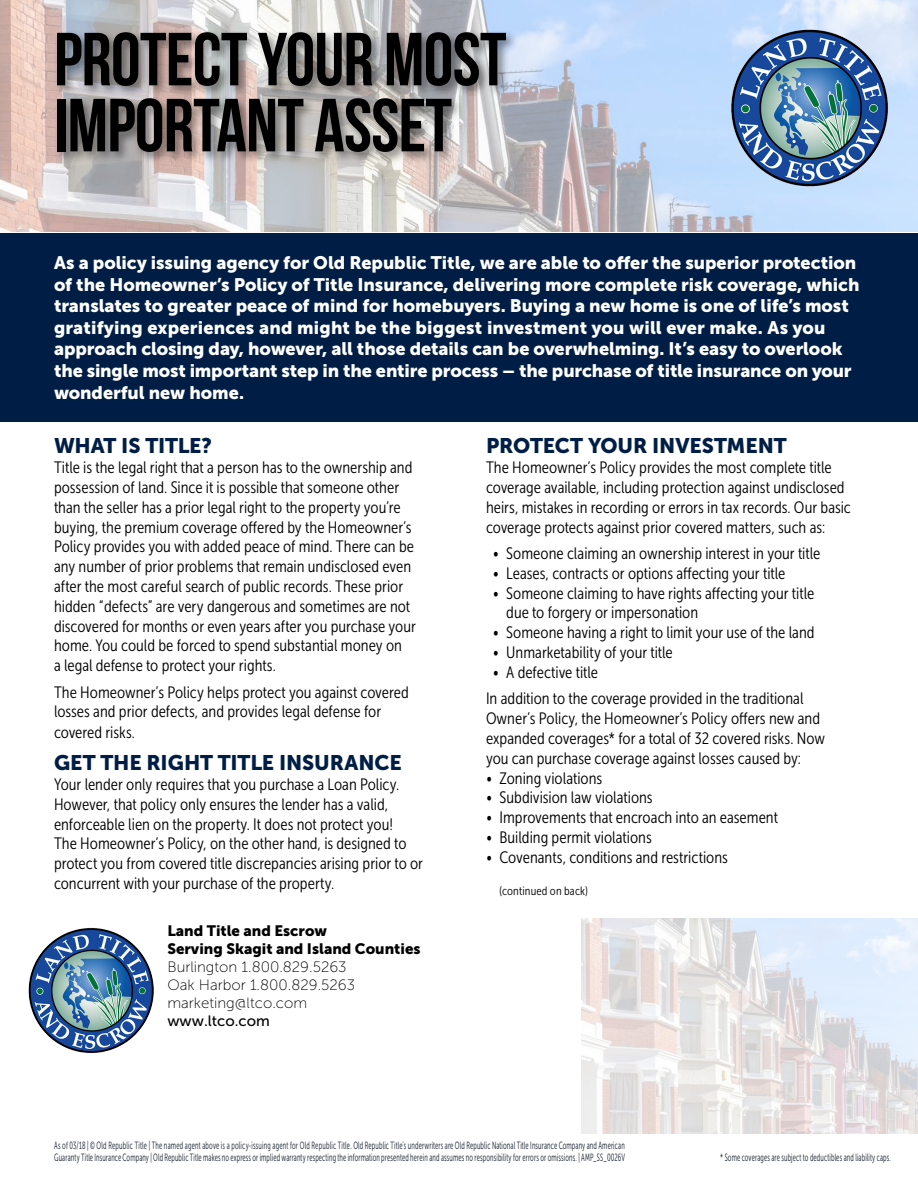
<style>
.page{position:relative;width:918px;height:1188px;background:#fff}
.page>*{position:absolute;margin:0;border:0;box-sizing:border-box;transform-origin:0 0}
.t1{font:75px/66px "Bebas Neue";letter-spacing:-.01em;color:#000}
.t2{font:21px "Museo Sans 900";letter-spacing:-.01em;color:#001e45}
.t3{font:18px/21.6px "Museo Sans 900";letter-spacing:-.005em;color:#fff}
.t4{font:16.5px/19.8px "Museo Sans Cond 300";color:#000}
.t5{font:15px/18px "Museo Sans 100";color:#000}
.t6{font:15px/17.5px "Museo Sans 900";color:#000}
.t7{font:15px "Museo Sans 500";color:#000}
.t8{font:12px "Museo Sans Cond 300";letter-spacing:.015em;color:#000}
.t9{font:10.5px/12px "Museo Sans Cond 300";letter-spacing:.02em;color:#1a2331;scale:.7 1}
</style>
<div class="page">
<img style="left:0;top:0;width:918px;height:231px">
<div style="left:0;top:233px;width:918px;height:189px;background:#001e45"></div>
<div style="left:54px;top:29px;width:465px;height:136px;background:#000;opacity:.45"></div>
<img style="left:581px;top:918px;width:337px;height:216px">
<img style="left:729px;top:27px;width:162px;height:162px">
<img style="left:28px;top:927px;width:126px;height:127px">
<h1 class="t1" style="left:54px;top:26px;width:454px">PROTECT YOUR MOST<br>IMPORTANT ASSET</h1>
<p class="t3" style="left:54px;top:252px;width:807px">As a policy issuing agency for Old Republic Title, we are able to offer the superior protection of the Homeowner’s Policy of Title Insurance, delivering more complete risk coverage, which translates to greater peace of mind for homebuyers. Buying a new home is one of life’s most gratifying experiences and might be the biggest investment you will ever make. As you approach closing day, however, all those details can be overwhelming. It’s easy to overlook the single most important step in the entire process – the purchase of title insurance on your wonderful new home.</p>
<p class="t2" style="left:54px;top:434px;width:160px">WHAT IS TITLE?</p>
<p class="t4" style="left:54px;top:458px;width:363px">Title is the legal right that a person has to the ownership and possession of land. Since it is possible that someone other than the seller has a prior legal right to the property you’re buying, the premium coverage offered by the Homeowner’s Policy provides you with added peace of mind. There can be any number of prior problems that remain undisclosed even after the most careful search of public records. These prior hidden “defects” are very dangerous and sometimes are not discovered for months or even years after you purchase your home. You could be forced to spend substantial money on<br>a legal defense to protect your rights.</p>
<p class="t4" style="left:54px;top:682px;width:356px;line-height:20.2px">The Homeowner’s Policy helps protect you against covered losses and prior defects, and provides legal defense for covered risks.</p>
<p class="t2" style="left:54px;top:751px;width:349px">GET THE RIGHT TITLE INSURANCE</p>
<p class="t4" style="left:54px;top:775px;width:371px">Your lender only requires that you purchase a Loan Policy.<br>However, that policy only ensures the lender has a valid, enforceable lien on the property. It does not protect you!<br>The Homeowner’s Policy, on the other hand, is designed to protect you from covered title discrepancies arising prior to or concurrent with your purchase of the property.</p>
<p class="t6" style="left:167px;top:922px;width:255px">Land Title and Escrow<br>Serving Skagit and Island Counties</p>
<p class="t5" style="left:167px;top:958px;width:189px">Burlington 1.800.829.5263<br>Oak Harbor 1.800.829.5263 marketing@ltco.com</p>
<p class="t7" style="left:167px;top:1012px;width:104px">www.ltco.com</p>
<p class="t2" style="left:486px;top:434px;width:302px">PROTECT YOUR INVESTMENT</p>
<p class="t4" style="left:486px;top:458px;width:366px">The Homeowner’s Policy provides the most complete title coverage available, including protection against undisclosed heirs, mistakes in recording or errors in tax records. Our basic coverage protects against prior covered matters, such as:</p>
<p class="t4" style="left:493px;top:544px;width:329px">• Someone claiming an ownership interest in your title</p>
<p class="t4" style="left:493px;top:563px;width:294px">• Leases, contracts or options affecting your title</p>
<p class="t4" style="left:506px;top:583px;width:310px;text-indent:-13px">• Someone claiming to have rights affecting your title due to forgery or impersonation</p>
<p class="t4" style="left:493px;top:623px;width:323px">• Someone having a right to limit your use of the land</p>
<p class="t4" style="left:493px;top:643px;width:182px">• Unmarketability of your title</p>
<p class="t4" style="left:486px;top:659px;width:319px;line-height:26.5px;text-indent:7px">• A defective title<br>In addition to the coverage provided in the traditional</p>
<p class="t4" style="left:486px;top:709px;width:341px">Owner’s Policy, the Homeowner’s Policy offers new and expanded coverages* for a total of 32 covered risks. Now you can purchase coverage against losses caused by:</p>
<p class="t4" style="left:486px;top:768px;width:118px">• Zoning violations</p>
<p class="t4" style="left:486px;top:788px;width:168px">• Subdivision law violations</p>
<p class="t4" style="left:486px;top:808px;width:293px">• Improvements that encroach into an easement</p>
<p class="t4" style="left:486px;top:828px;width:167px">• Building permit violations</p>
<p class="t4" style="left:486px;top:847px;width:243px">• Covenants, conditions and restrictions</p>
<p class="t8" style="left:500px;top:884px;width:90px">(continued on back)</p>
<p class="t9" style="left:54px;top:1139px;width:817px">As of 03/18 | © Old Republic Title | The named agent above is a policy-issuing agent for Old Republic Title. Old Republic Title’s underwriters are Old Republic National Title Insurance Company and American<br>Guaranty Title Insurance Company | Old Republic Title makes no express or implied warranty respecting the information presented herein and assumes no responsibility for errors or omissions. | AMP_SS_0026V</p>
<p class="t9" style="left:720px;top:1151px;width:245px">* Some coverages are subject to deductibles and liability caps.</p>
</div>
